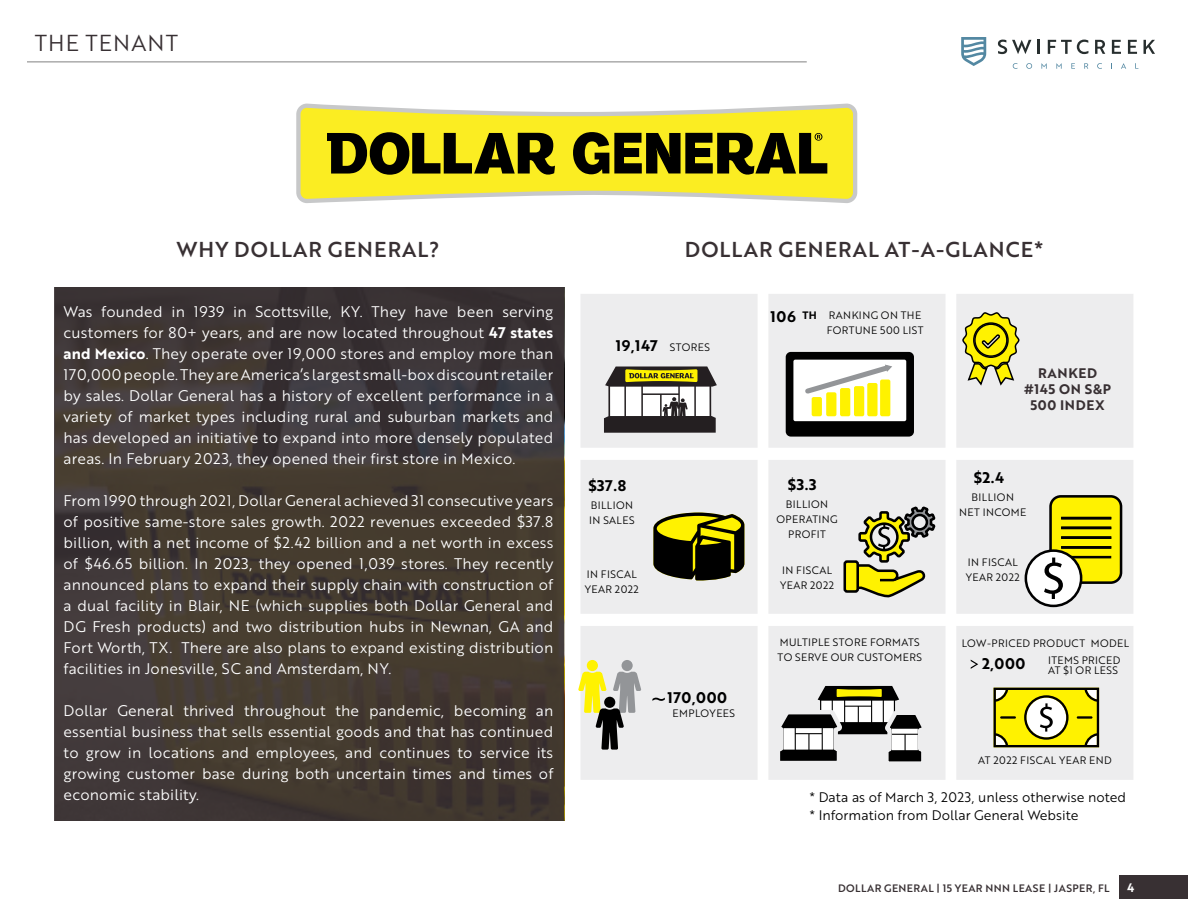
<style>
.page{position:relative;width:1188px;height:918px;background:#fff}
.page>*{position:absolute;margin:0;border:0;box-sizing:border-box;transform-origin:0 0}
.t1{font:22.5px "Brother 1816 Book";letter-spacing:.05em;color:#383033}
.t2{font:21px "Brother 1816 Medium";letter-spacing:.05em;color:#383033}
.t3{font:15px/21px "Brother 1816 Book";letter-spacing:.01em;color:#fff;text-align:justify}
.t4{font:15px "Brother 1816 Bold";letter-spacing:.04em;color:#000}
.t5{font:13.5px/18px "Brother 1816 Book";color:#000}
.t6{font:13.5px/16.2px "Brother 1816 Bold";letter-spacing:.05em;color:#383033;text-align:center}
.t7{font:12px "Brother 1816 Bold";color:#fff}
.t8{font:10.5px/15px "Brother 1816 Book";letter-spacing:.04em;color:#000}
.t9{font:10.5px "Brother 1816 Medium";letter-spacing:.04em;color:#383033}
.s1{font-family:"Brother 1816 Bold"}
.s2{font-family:"Brother 1816 Book";font-size:10.5px}
.s3{font-family:"Brother 1816 Bold";font-size:15px}
</style>
<div class="page">
<div style="left:1120px;top:875px;width:68px;height:24px;background:#383033"></div>
<hr style="left:27px;top:61px;width:780px;height:2px;background:#ababab">
<svg style="left:1121px;top:63px;width:5px;height:6px"></svg>
<svg style="left:998px;top:40px;width:33px;height:14px"></svg>
<svg style="left:1038px;top:40px;width:2px;height:14px"></svg>
<svg style="left:1048px;top:40px;width:40px;height:14px"></svg>
<svg style="left:1095px;top:40px;width:10px;height:14px"></svg>
<svg style="left:1112px;top:40px;width:9px;height:14px"></svg>
<svg style="left:1128px;top:40px;width:9px;height:14px"></svg>
<svg style="left:1144px;top:40px;width:11px;height:14px"></svg>
<svg style="left:961px;top:37px;width:25px;height:29px"></svg>
<svg style="left:1013px;top:63px;width:4px;height:6px"></svg>
<svg style="left:1026px;top:63px;width:6px;height:6px"></svg>
<svg style="left:1041px;top:63px;width:6px;height:6px"></svg>
<svg style="left:1056px;top:63px;width:6px;height:6px"></svg>
<svg style="left:1071px;top:63px;width:4px;height:6px"></svg>
<svg style="left:1084px;top:63px;width:4px;height:6px"></svg>
<svg style="left:1097px;top:63px;width:5px;height:6px"></svg>
<svg style="left:296px;top:104px;width:561px;height:99px"></svg>
<svg style="left:301px;top:108px;width:552px;height:91px;background:#f4e945"></svg>
<svg style="left:327px;top:132px;width:228px;height:45px;background:#736d0f"></svg>
<svg style="left:573px;top:132px;width:254px;height:45px;background:#68620e"></svg>
<svg style="left:55px;top:287px;width:509px;height:534px;background:#413833"></svg>
<div style="left:580px;top:294px;width:178px;height:154px;background:#ededee"></div>
<div style="left:580px;top:460px;width:178px;height:154px;background:#ededee"></div>
<div style="left:580px;top:626px;width:178px;height:154px;background:#ededee"></div>
<div style="left:768px;top:294px;width:178px;height:154px;background:#ededee"></div>
<div style="left:768px;top:460px;width:178px;height:154px;background:#ededee"></div>
<div style="left:768px;top:626px;width:178px;height:154px;background:#ededee"></div>
<div style="left:956px;top:294px;width:177px;height:154px;background:#ededee"></div>
<div style="left:956px;top:460px;width:177px;height:154px;background:#ededee"></div>
<div style="left:956px;top:626px;width:177px;height:154px;background:#ededee"></div>
<svg style="left:578px;top:660px;width:63px;height:90px"></svg>
<svg style="left:652px;top:698px;width:13px;height:3px"></svg>
<svg style="left:604px;top:366px;width:113px;height:67px;background:#8d8976"></svg>
<svg style="left:994px;top:688px;width:105px;height:59px;background:#c9c136"></svg>
<svg style="left:971px;top:660px;width:7px;height:9px"></svg>
<svg style="left:772px;top:686px;width:157px;height:94px"></svg>
<svg style="left:786px;top:352px;width:128px;height:85px;background:#9f9d76"></svg>
<svg style="left:653px;top:513px;width:91px;height:67px;background:#595514"></svg>
<div style="left:845px;top:561px;width:13px;height:31px;background:#fff200;border-radius:2px"></div>
<div style="left:843px;top:560px;width:16px;height:33px;border:3px solid #000;border-radius:2px"></div>
<svg style="left:855px;top:506px;width:81px;height:92px"></svg>
<div style="left:1051px;top:496px;width:70px;height:87px;background:#fff200;border-radius:10px"></div>
<div style="left:1049px;top:495px;width:73px;height:89px;border:3px solid #000;border-radius:10px"></div>
<hr style="left:1061px;top:517px;width:50px;height:2px;background:#000">
<hr style="left:1061px;top:527px;width:50px;height:2px;background:#000">
<hr style="left:1061px;top:536px;width:50px;height:3px;background:#000">
<hr style="left:1061px;top:546px;width:50px;height:3px;background:#000">
<hr style="left:1061px;top:556px;width:50px;height:2px;background:#000">
<div style="left:1026px;top:551px;width:55px;height:55px;background:#fff;border-radius:50%"></div>
<div style="left:1025px;top:549px;width:57px;height:58px;border:3px solid #000;border-radius:50%"></div>
<svg style="left:1044px;top:558px;width:19px;height:41px"></svg>
<svg style="left:962px;top:312px;width:58px;height:74px"></svg>
<h1 class="t1" style="left:35px;top:26px;width:145px">THE TENANT</h1>
<h2 class="t2" style="left:176px;top:234px;width:264px">WHY DOLLAR GENERAL?</h2>
<p class="t3" style="left:64px;top:301px;width:491px">Was founded in 1939 in Scottsville, KY. They have been serving customers for 80+ years, and are now located throughout <span class="s1">47 states and Mexico</span>. They operate over 19,000 stores and employ more than 170,000 people. They are America’s largest small-box discount retailer by sales. Dollar General has a history of excellent performance in a variety of market types including rural and suburban markets and has developed an initiative to expand into more densely populated areas. In February 2023, they opened their first store in Mexico.</p>
<p class="t3" style="left:64px;top:490px;width:491px">From 1990 through 2021, Dollar General achieved 31 consecutive years of positive same-store sales growth. 2022 revenues exceeded $37.8 billion, with a net income of $2.42 billion and a net worth in excess of $46.65 billion. In 2023, they opened 1,039 stores. They recently announced plans to expand their supply chain with construction of a dual facility in Blair, NE (which supplies both Dollar General and DG Fresh products) and two distribution hubs in Newnan, GA and Fort Worth, TX. There are also plans to expand existing distribution facilities in Jonesville, SC and Amsterdam, NY.</p>
<p class="t3" style="left:64px;top:700px;width:491px">Dollar General thrived throughout the pandemic, becoming an essential business that sells essential goods and that has continued to grow in locations and employees, and continues to service its growing customer base during both uncertain times and times of economic stability.</p>
<h2 class="t2" style="left:685px;top:234px;width:360px">DOLLAR GENERAL AT-A-GLANCE*</h2>
<p class="t4" style="left:616px;top:334px;width:96px">19,147 <span class="s2">STORES</span></p>
<p class="t4" style="left:588px;top:475px;width:40px">$37.8</p>
<p class="t8" style="left:589px;top:498px;width:47px">BILLION<br>IN SALES</p>
<p class="t8" style="left:585px;top:567px;width:56px">IN FISCAL<br>YEAR 2022</p>
<p class="t4" style="left:668px;top:686px;width:61px">170,000</p>
<p class="t8" style="left:673px;top:705px;width:64px">EMPLOYEES</p>
<p class="t8" style="left:771px;top:308px;width:154px;text-align:right"><span class="s3">106</span> <span class="s1">TH</span> RANKING ON THE<br>FORTUNE 500 LIST</p>
<p class="t4" style="left:788px;top:474px;width:30px">$3.3</p>
<p class="t8" style="left:776px;top:497px;width:63px;text-align:center">BILLION<br>OPERATING<br>PROFIT</p>
<p class="t8" style="left:780px;top:562px;width:56px">IN FISCAL<br>YEAR 2022</p>
<p class="t8" style="left:778px;top:634px;width:146px">MULTIPLE STORE FORMATS<br>TO SERVE OUR CUSTOMERS</p>
<p class="t6" style="left:1024px;top:364px;width:89px">RANKED #145 ON S&amp;P<br>500 INDEX</p>
<p class="t4" style="left:973px;top:466px;width:32px">$2.4</p>
<p class="t8" style="left:959px;top:489px;width:69px;text-align:center">BILLION<br>NET INCOME</p>
<p class="t8" style="left:966px;top:554px;width:56px">IN FISCAL<br>YEAR 2022</p>
<p class="t8" style="left:1048px;top:634px;width:83px;line-height:17px;text-indent:-86px">LOW-PRICED PRODUCT MODEL<br>ITEMS PRICED</p>
<p class="t8" style="left:1048px;top:662px;width:71px">AT $1 OR LESS</p>
<p class="t4" style="left:982px;top:652px;width:45px">2,000</p>
<p class="t8" style="left:978px;top:752px;width:135px">AT 2022 FISCAL YEAR END</p>
<p class="t5" style="left:809px;top:788px;width:318px">* Data as of March 3, 2023, unless otherwise noted * Information from Dollar General Website</p>
<p class="t9" style="left:838px;top:880px;width:273px">DOLLAR GENERAL | 15 YEAR NNN LEASE | JASPER, FL</p>
<p class="t7" style="left:1127px;top:879px;width:9px">4</p>
</div>
